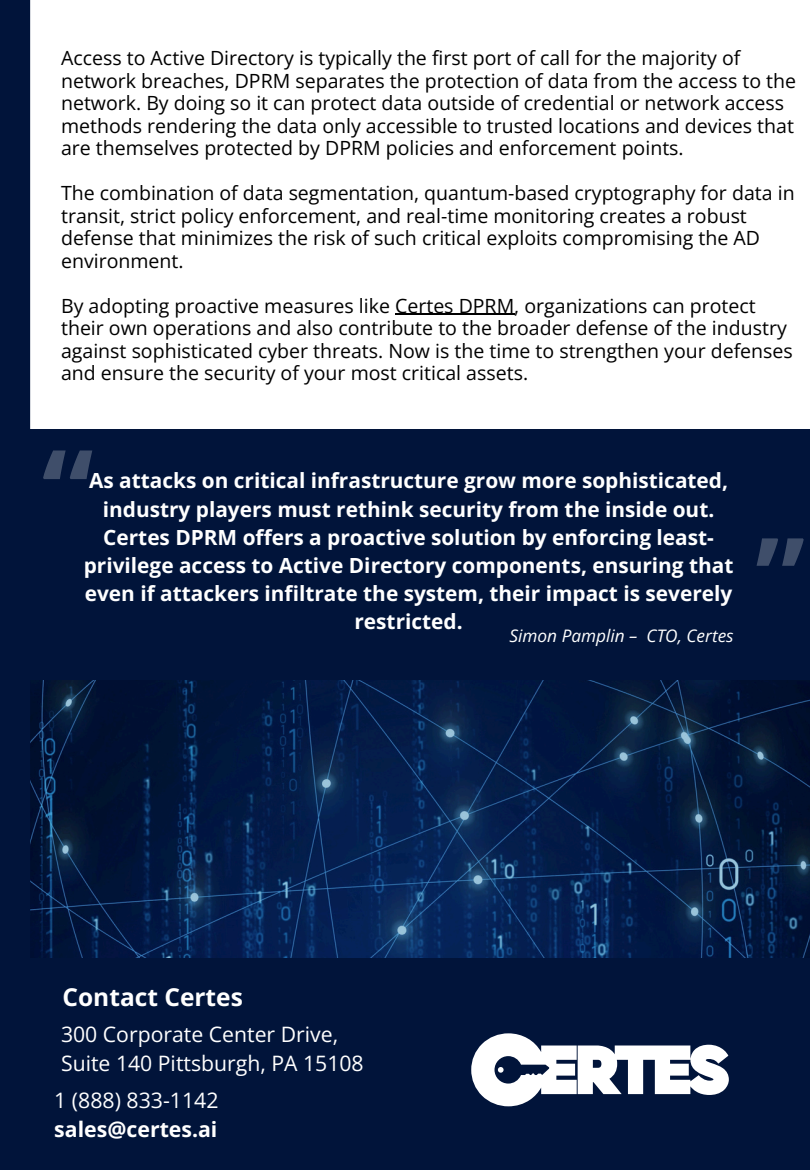
<style>
.page{position:relative;width:810px;height:1170px;background:#fff}
.page>*{position:absolute;margin:0;border:0;box-sizing:border-box;transform-origin:0 0}
.t1{font:700 117px "Open Sans";color:#fff}
.t2{font:700 112.05px "Open Sans";color:#fff}
.t3{font:700 24.45px "Open Sans";color:#fff}
.t4{font:21.3px/29.2px "Open Sans";color:#fff}
.t5{font:700 21.3px/29.2px "Open Sans";color:#fff}
.t6{font:700 20.85px/28.2px "Open Sans";color:#fff;text-align:center}
.t7{font:19.5px/22.5px "Open Sans";color:#000}
.t8{font:italic 17.25px "Open Sans";color:#fff}
.s1{font-weight:400}
</style>
<div class="page">
<img style="left:62px;top:680px;width:748px;height:278px">
<svg style="left:0;top:0;width:62px;height:958px;fill:#01143a"></svg>
<div style="left:0;top:958px;width:810px;height:212px;background:#01143a"></div>
<svg style="left:471px;top:1033px;width:258px;height:73px"></svg>
<div style="left:30px;top:430px;width:780px;height:250px;background:#01143a"></div>
<hr style="left:395px;top:314px;width:119px;height:1px;background:#000">
<p class="t7" style="left:61px;top:46px;width:737px">Access to Active Directory is typically the first port of call for the majority of network breaches, DPRM separates the protection of data from the access to the network. By doing so it can protect data outside of credential or network access methods rendering the data only accessible to trusted locations and devices that are themselves protected by DPRM policies and enforcement points.</p>
<h1 class="t7" style="left:61px;top:181px;width:735px">The combination of data segmentation, quantum-based cryptography for data in transit, strict policy enforcement, and real-time monitoring creates a robust defense that minimizes the risk of such critical exploits compromising the AD environment.</h1>
<h3 class="t7" style="left:61px;top:294px;width:733px">By adopting proactive measures like Certes DPRM, organizations can protect their own operations and also contribute to the broader defense of the industry against sophisticated cyber threats. Now is the time to strengthen your defenses and ensure the security of your most critical assets.</h3>
<h1 class="t1" style="left:42px;top:409px;width:53px">“</h1>
<p class="t6" style="left:84px;top:466px;width:651px">As attacks on critical infrastructure grow more sophisticated, industry players must rethink security from the inside out.<br>Certes DPRM offers a proactive solution by enforcing least&shy;privilege access to Active Directory components, ensuring that even if attackers infiltrate the system, their impact is severely restricted.</p>
<p class="t8" style="left:509px;top:623px;width:226px">Simon Pamplin – CTO, Certes</p>
<h2 class="t2" style="left:755px;top:499px;width:51px">”</h2>
<h3 class="t3" style="left:63px;top:979px;width:182px">Contact Certes</h3>
<p class="t4" style="left:61px;top:1019px;width:304px">300 Corporate Center Drive,<br>Suite 140 Pittsburgh, PA 15108</p>
<h2 class="t5" style="left:54px;top:1085px;width:166px"><span class="s1">1 (888) 833-1142 </span>sales@certes.ai</h2>
</div>
